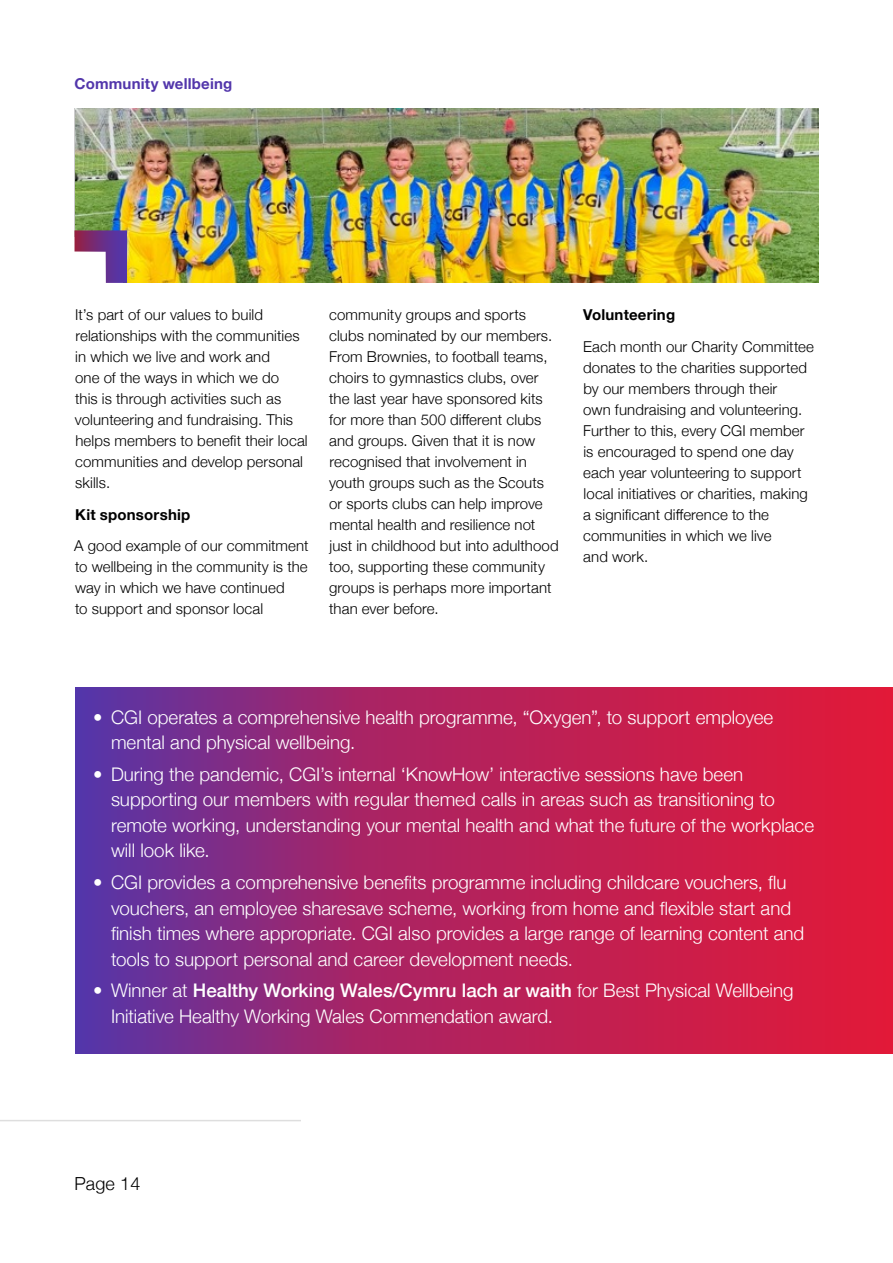
<style>
.page{position:relative;width:893px;height:1263px;background:#fff}
.page>*{position:absolute;margin:0;border:0;box-sizing:border-box;transform-origin:0 0}
.t1{font:300 18.75px/25.5px "Helvetica Neue";color:#fff}
.t2{font:300 18px "Helvetica Neue";letter-spacing:.01em;color:#000}
.t3{font:300 15px/21px "Helvetica Neue";letter-spacing:.005em;color:#000}
.t4{font:700 15px "Helvetica Neue";letter-spacing:.015em;color:#000}
.t5{font:700 15px "Helvetica Neue";letter-spacing:.015em;color:#5236ab}
.s1{font-weight:500}
</style>
<div class="page">
<hr style="left:0;top:1120px;width:301px;height:1px;background:#dedede">
<svg style="left:75px;top:688px;width:818px;height:365px;background:#ac2362"></svg>
<img style="left:75px;top:109px;width:743px;height:174px">
<svg style="left:75px;top:230px;width:52px;height:53px"></svg>
<p class="t5" style="left:75px;top:72px;width:159px">Community wellbeing</p>
<p class="t3" style="left:75px;top:303px;width:234px">It’s part of our values to build relationships with the communities in which we live and work and<br>one of the ways in which we do<br>this is through activities such as volunteering and fundraising. This helps members to benefit their local communities and develop personal skills.</p>
<p class="t4" style="left:75px;top:502px;width:117px">Kit sponsorship</p>
<p class="t3" style="left:74px;top:534px;width:236px">A good example of our commitment to wellbeing in the community is the way in which we have continued<br>to support and sponsor local</p>
<p class="t3" style="left:329px;top:303px;width:231px">community groups and sports clubs nominated by our members.<br>From Brownies, to football teams, choirs to gymnastics clubs, over the last year have sponsored kits for more than 500 different clubs and groups. Given that it is now recognised that involvement in youth groups such as the Scouts or sports clubs can help improve mental health and resilience not just in childhood but into adulthood too, supporting these community groups is perhaps more important than ever before.</p>
<p class="t4" style="left:583px;top:303px;width:94px">Volunteering</p>
<p class="t3" style="left:583px;top:335px;width:232px">Each month our Charity Committee donates to the charities supported by our members through their<br>own fundraising and volunteering.<br>Further to this, every CGI member is encouraged to spend one day each year volunteering to support local initiatives or charities, making a significant difference to the communities in which we live<br>and work.</p>
<p class="t1" style="left:111px;top:703px;width:664px;text-indent:-18px">• CGI operates a comprehensive health programme, “Oxygen”, to support employee mental and physical wellbeing.</p>
<p class="t1" style="left:111px;top:760px;width:704px;text-indent:-18px">• During the pandemic, CGI’s internal ‘KnowHow’ interactive sessions have been supporting our members with regular themed calls in areas such as transitioning to remote working, understanding your mental health and what the future of the workplace will look like.</p>
<p class="t1" style="left:111px;top:868px;width:695px;text-indent:-18px">• CGI provides a comprehensive benefits programme including childcare vouchers, flu vouchers, an employee sharesave scheme, working from home and flexible start and finish times where appropriate. CGI also provides a large range of learning content and tools to support personal and career development needs.</p>
<p class="t1" style="left:111px;top:976px;width:684px;text-indent:-18px">• Winner at <span class="s1">Healthy Working Wales/Cymru lach ar waith</span> for Best Physical Wellbeing<br>Initiative Healthy Working Wales Commendation award.</p>
<p class="t2" style="left:74px;top:1168px;width:68px">Page 14</p>
</div>
